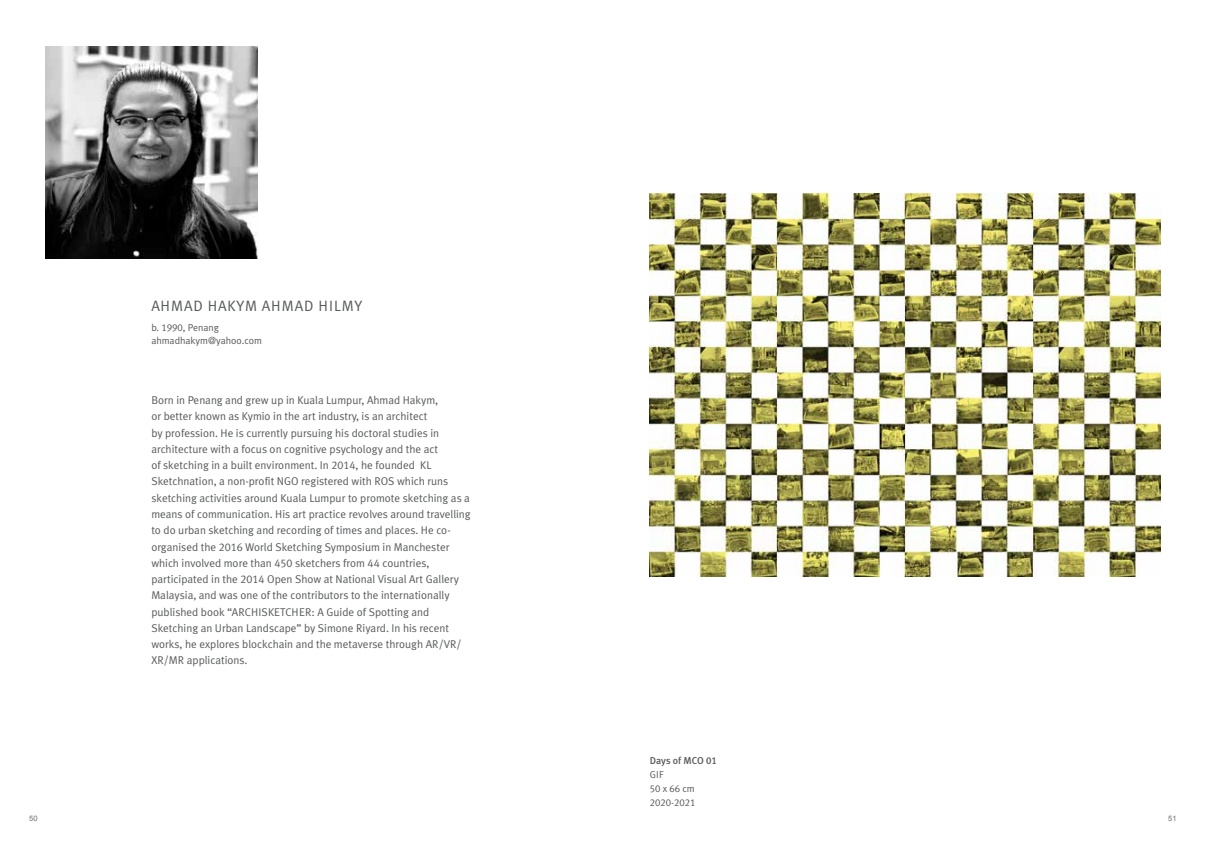
<style>
.page{position:relative;width:1205px;height:851px;background:#fff}
.page>*{position:absolute;margin:0;border:0;box-sizing:border-box;transform-origin:0 0}
.t1{font:15px "Meta Plus Lining";letter-spacing:.05em;color:#58595b}
.t2{font:11.25px/16.2px "Meta Plus Lining";color:#58595b}
.t3{font:10px/13.8px "Meta Plus Lining";color:#58595b}
.t4{font:500 10px "Meta Plus Lining";color:#58595b}
.t5{font:7.5px "Arial";color:#6d6e71}
</style>
<div class="page">
<img style="left:45px;top:46px;width:213px;height:213px">
<img style="left:650px;top:193px;width:510px;height:383px">
<h1 class="t1" style="left:151px;top:296px;width:212px">AHMAD HAKYM AHMAD HILMY</h1>
<p class="t3" style="left:151px;top:320px;width:112px">b. 1990, Penang ahmadhakym@yahoo.com</p>
<p class="t2" style="left:151px;top:392px;width:321px">Born in Penang and grew up in Kuala Lumpur, Ahmad Hakym,<br>or better known as Kymio in the art industry, is an architect<br>by profession. He is currently pursuing his doctoral studies in architecture with a focus on cognitive psychology and the act<br>of sketching in a built environment. In 2014, he founded KL Sketchnation, a non-profit NGO registered with ROS which runs sketching activities around Kuala Lumpur to promote sketching as a means of communication. His art practice revolves around travelling to do urban sketching and recording of times and places. He co&shy;organised the 2016 World Sketching Symposium in Manchester which involved more than 450 sketchers from 44 countries, participated in the 2014 Open Show at National Visual Art Gallery Malaysia, and was one of the contributors to the internationally published book “ARCHISKETCHER: A Guide of Spotting and Sketching an Urban Landscape” by Simone Riyard. In his recent works, he explores blockchain and the metaverse through AR/VR/ XR/MR applications.</p>
<p class="t4" style="left:650px;top:755px;width:69px">Days of MCO 01</p>
<p class="t3" style="left:650px;top:767px;width:47px">GIF<br>50 x 66 cm<br>2020-2021</p>
<p class="t5" style="left:29px;top:813px;width:10px">50</p>
<p class="t5" style="left:1168px;top:813px;width:10px">51</p>
</div>
